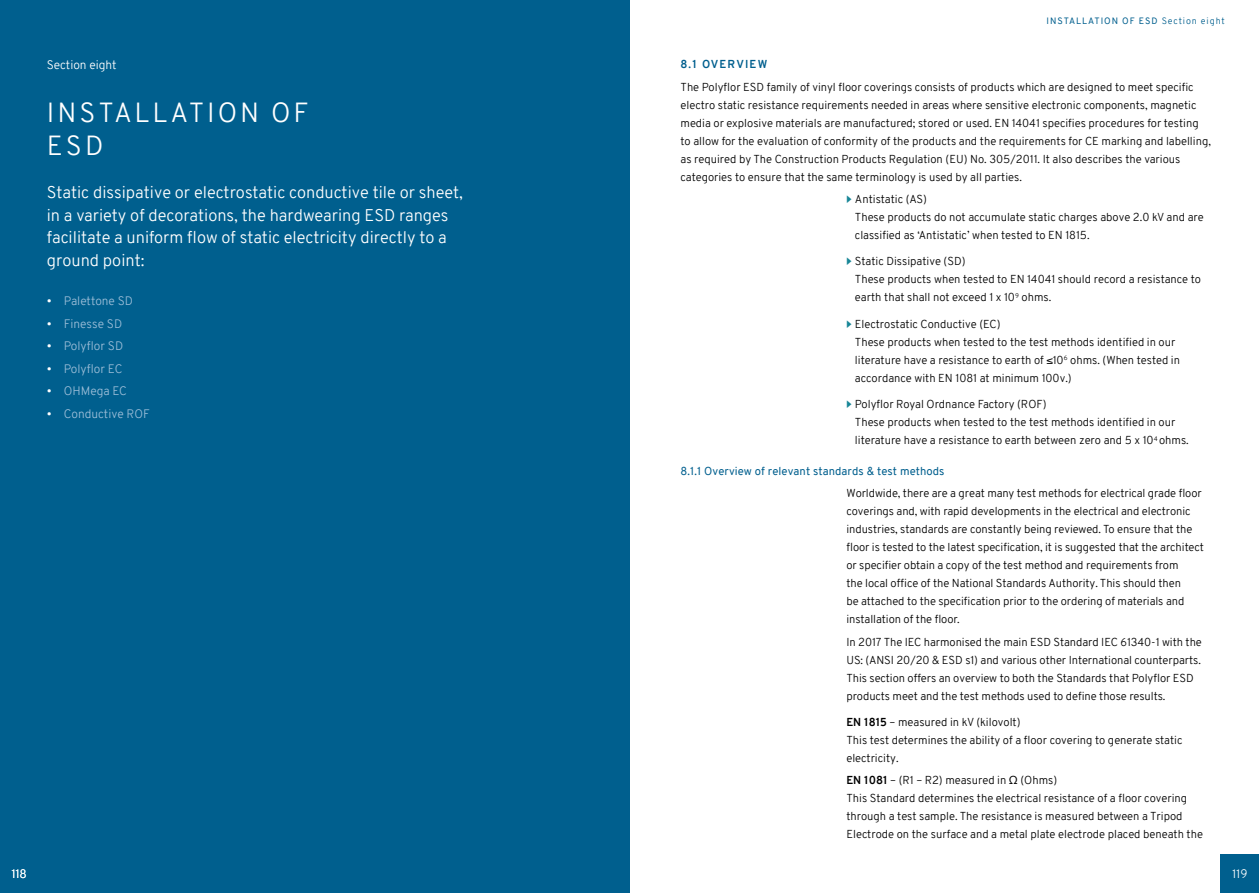
<style>
.page{position:relative;width:1259px;height:893px;background:#fff}
.page>*{position:absolute;margin:0;border:0;box-sizing:border-box;transform-origin:0 0}
.t1{font:300 27px/32.4px "Overpass";letter-spacing:.11em;color:#fff}
.t2{font:300 16.5px/22.5px "Overpass";color:#fff}
.t3{font:300 12px "Overpass";color:#9dbed8}
.t4{font:300 12px "Overpass";color:#fff}
.t5{font:300 11.25px/18px "Overpass";color:#000}
.t6{font:11.25px "Overpass";letter-spacing:.01em;color:#005f8e}
.t7{font:700 11.25px "Overpass";letter-spacing:.1em;color:#005f8e}
.t8{font:9px "Overpass";letter-spacing:.11em;color:#005f8e}
.s1{color:#fff}
.s2{font-weight:300}
.s3{font-family:"Helvetica";font-weight:400}
.s4{font-weight:700}
.s5{font-family:"Helvetica Neue";font-weight:400}
</style>
<div class="page">
<div style="left:0;top:0;width:629px;height:893px;background:#005f8e"></div>
<div style="left:1220px;top:855px;width:39px;height:38px;background:#005f8e"></div>
<p class="t4" style="left:47px;top:56px;width:71px">Section eight</p>
<h1 class="t1" style="left:47px;top:97px;width:263px">INSTALLATION OF<br>ESD</h1>
<h2 class="t2" style="left:47px;top:181px;width:418px">Static dissipative or electrostatic conductive tile or sheet, in a variety of decorations, the hardwearing ESD ranges facilitate a uniform flow of static electricity directly to a ground point:</h2>
<p class="t3" style="left:47px;top:293px;width:88px"><span class="s1">•</span> Palettone SD</p>
<p class="t3" style="left:47px;top:315px;width:77px"><span class="s1">•</span> Finesse SD</p>
<p class="t3" style="left:47px;top:338px;width:78px"><span class="s1">•</span> Polyflor SD</p>
<p class="t3" style="left:47px;top:360px;width:77px"><span class="s1">•</span> Polyflor EC</p>
<p class="t3" style="left:47px;top:383px;width:82px"><span class="s1">•</span> OHMega EC</p>
<p class="t3" style="left:47px;top:405px;width:104px"><span class="s1">•</span> Conductive ROF</p>
<p class="t8" style="left:1046px;top:14px;width:180px">INSTALLATION OF ESD <span class="s2">Section eight</span></p>
<p class="t7" style="left:680px;top:56px;width:88px">8.1 OVERVIEW</p>
<p class="t5" style="left:680px;top:78px;width:532px">The Polyflor ESD family of vinyl floor coverings consists of products which are designed to meet specific electro static resistance requirements needed in areas where sensitive electronic components, magnetic media or explosive materials are manufactured; stored or used. EN 14041 specifies procedures for testing to allow for the evaluation of conformity of the products and the requirements for CE marking and labelling, as required by The Construction Products Regulation (EU) No. 305/2011. It also describes the various categories to ensure that the same terminology is used by all parties.</p>
<p class="t5" style="left:855px;top:190px;width:350px">Antistatic (AS)<br>These products do not accumulate static charges above 2.0 kV and are classified as ‘Antistatic’ when tested to EN 1815.</p>
<p class="t5" style="left:855px;top:252px;width:348px">Static Dissipative (SD)<br>These products when tested to EN 14041 should record a resistance to earth that shall not exceed 1 x 10<sup>9</sup> ohms.</p>
<p class="t5" style="left:855px;top:315px;width:327px">Electrostatic Conductive (EC)<br>These products when tested to the test methods identified in our literature have a resistance to earth of <span class="s3">≤</span>10<sup>6</sup> ohms. (When tested in accordance with EN 1081 at minimum 100v.)</p>
<p class="t5" style="left:855px;top:395px;width:335px">Polyflor Royal Ordnance Factory (ROF)<br>These products when tested to the test methods identified in our literature have a resistance to earth between zero and 5 x 10<sup>4</sup> ohms.</p>
<p class="t6" style="left:680px;top:463px;width:265px">8.1.1 Overview of relevant standards &amp; test methods</p>
<p class="t5" style="left:846px;top:484px;width:359px">Worldwide, there are a great many test methods for electrical grade floor coverings and, with rapid developments in the electrical and electronic industries, standards are constantly being reviewed. To ensure that the floor is tested to the latest specification, it is suggested that the architect or specifier obtain a copy of the test method and requirements from<br>the local office of the National Standards Authority. This should then<br>be attached to the specification prior to the ordering of materials and installation of the floor.</p>
<p class="t5" style="left:846px;top:633px;width:357px">In 2017 The IEC harmonised the main ESD Standard IEC 61340-1 with the US: (ANSI 20/20 &amp; ESD s1) and various other International counterparts.<br>This section offers an overview to both the Standards that Polyflor ESD products meet and the test methods used to define those results.</p>
<p class="t5" style="left:846px;top:713px;width:338px"><span class="s4">EN 1815</span> – measured in kV (kilovolt)<br>This test determines the ability of a floor covering to generate static electricity.</p>
<p class="t5" style="left:846px;top:771px;width:358px"><span class="s4">EN 1081</span> – (R1 – R2) measured in <span class="s5">Ω</span> (Ohms)<br>This Standard determines the electrical resistance of a floor covering through a test sample. The resistance is measured between a Tripod Electrode on the surface and a metal plate electrode placed beneath the</p>
<p class="t4" style="left:11px;top:865px;width:17px">118</p>
<p class="t4" style="left:1232px;top:865px;width:17px">119</p>
</div>
